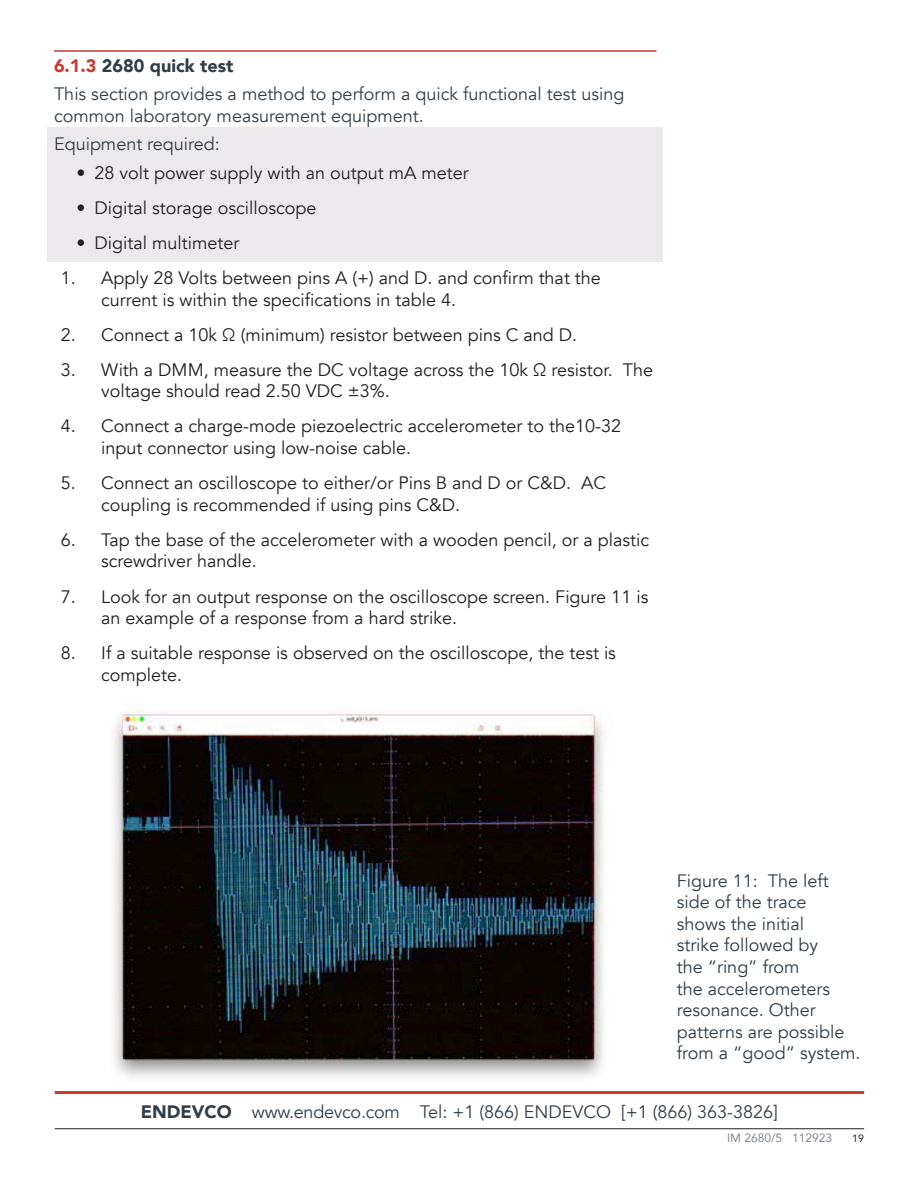
<style>
.page{position:relative;width:918px;height:1188px;background:#fff}
.page>*{position:absolute;margin:0;border:0;box-sizing:border-box;transform-origin:0 0}
.t1{font:18px/21.6px "Avenir";color:#231f20}
.t2{font:18px/21.6px "Avenir";color:#313e48}
.H2_Subhead{font:900 18px "Avenir";color:#313e48}
.t3{font:12px "Avenir";color:#7e858c}
.t4{font:10.5px "Avenir";color:#231f20}
.s1{color:#c73a32}
.s2{font-weight:900}
</style>
<div class="page">
<hr style="left:55px;top:1091px;width:809px;height:3px;background:#c73a32">
<hr style="left:55px;top:1128px;width:809px;height:1px;background:#231f20">
<hr style="left:54px;top:50px;width:602px;height:2px;background:#c73a32">
<div style="left:47px;top:127px;width:616px;height:64px;background:#ebe9eb"></div>
<div style="left:47px;top:162px;width:616px;height:64px;background:#ebe9eb"></div>
<div style="left:47px;top:197px;width:616px;height:64px;background:#ebe9eb"></div>
<img style="left:113px;top:703px;width:490px;height:374px">
<p class="H2_Subhead" style="left:54px;top:50px;width:181px"><span class="s1">6.1.3</span> 2680 quick test</p>
<p class="t2" style="left:54px;top:84px;width:572px">This section provides a method to perform a quick functional test using common laboratory measurement equipment.</p>
<p class="t2" style="left:54px;top:134px;width:167px">Equipment required:</p>
<p class="t1" style="left:76px;top:162px;width:394px">• 28 volt power supply with an output mA meter</p>
<p class="t1" style="left:76px;top:197px;width:241px">• Digital storage oscilloscope</p>
<p class="t1" style="left:76px;top:232px;width:164px">• Digital multimeter</p>
<p class="t1" style="left:101px;top:267px;width:501px;text-indent:-40px">1. Apply 28 Volts between pins A (+) and D. and confirm that the current is within the specifications in table 4.</p>
<p class="t1" style="left:61px;top:324px;width:518px">2. Connect a 10k Ω (minimum) resistor between pins C and D.</p>
<p class="t1" style="left:101px;top:359px;width:553px;text-indent:-40px">3. With a DMM, measure the DC voltage across the 10k Ω resistor. The voltage should read 2.50 VDC ±3%.</p>
<p class="t1" style="left:101px;top:416px;width:522px;text-indent:-40px">4. Connect a charge-mode piezoelectric accelerometer to the10-32 input connector using low-noise cable.</p>
<p class="t1" style="left:101px;top:472px;width:507px;text-indent:-40px">5. Connect an oscilloscope to either/or Pins B and D or C&amp;D. AC coupling is recommended if using pins C&amp;D.</p>
<p class="t1" style="left:101px;top:529px;width:550px;text-indent:-40px">6. Tap the base of the accelerometer with a wooden pencil, or a plastic screwdriver handle.</p>
<p class="t1" style="left:101px;top:586px;width:549px;text-indent:-40px">7. Look for an output response on the oscilloscope screen. Figure 11 is an example of a response from a hard strike.</p>
<p class="t1" style="left:101px;top:643px;width:516px;text-indent:-40px">8. If a suitable response is observed on the oscilloscope, the test is complete.</p>
<p class="t2" style="left:677px;top:870px;width:185px">Figure 11: The left side of the trace<br>shows the initial<br>strike followed by<br>the “ring” from<br>the accelerometers resonance. Other patterns are possible from a “good” system.</p>
<p class="t2" style="left:141px;top:1101px;width:638px"><span class="s2">ENDEVCO</span> www.endevco.com Tel: +1 (866) ENDEVCO [+1 (866) 363-3826]</p>
<p class="t3" style="left:727px;top:1128px;width:107px">IM 2680/5 112923</p>
<p class="t4" style="left:852px;top:1130px;width:13px">19</p>
</div>
